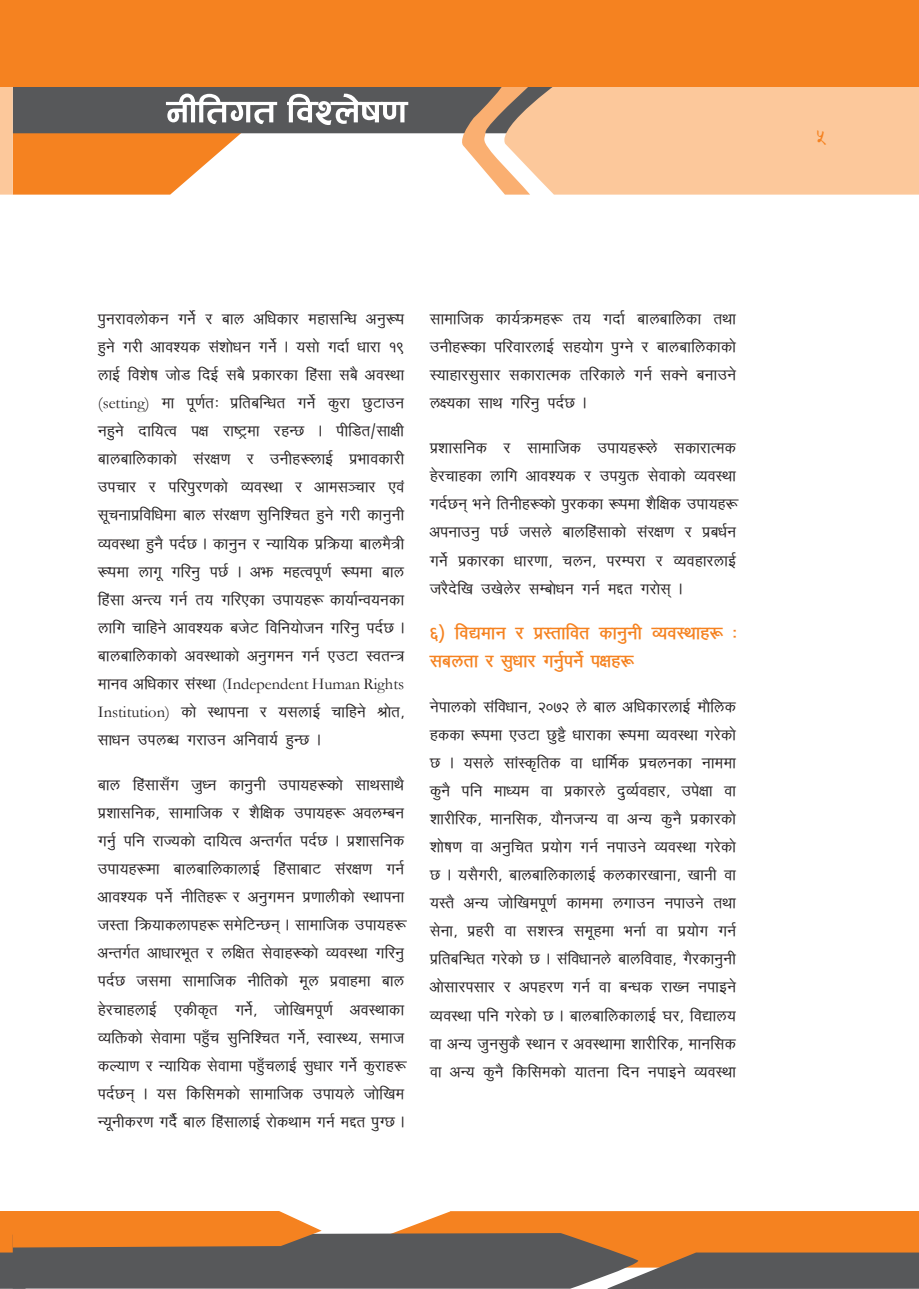
<style>
.page{position:relative;width:919px;height:1289px;background:#fff}
.page>*{position:absolute;margin:0;border:0;box-sizing:border-box;transform-origin:0 0}
.t1{font:800 22.5px/28px "Shreenath";color:#f58220}
.t2{font:700 19.5px/28px "Shreenath";color:#231f20}
.t3{font:18px "Fontasy Himali";color:#f58220}
.t4{font:16.5px "Garamond";color:#231f20}
.s1{font-family:"Garamond";font-weight:400;font-size:16.5px}
.s2{font-family:"Shreenath";font-weight:700;font-size:19.5px}
</style>
<div class="page">
<div style="left:408px;top:86px;width:47px;height:47px;background:#57585a"></div>
<div style="left:0;top:0;width:13px;height:86px;background:#f58220"></div>
<svg style="left:455px;top:86px;width:40px;height:97px"></svg>
<svg style="left:495px;top:86px;width:423px;height:109px;fill:#fcc89b"></svg>
<div style="left:13px;top:0;width:905px;height:86px;background:#f58220"></div>
<svg style="left:0;top:1211px;width:918px;height:77px"></svg>
<svg style="left:0;top:86px;width:408px;height:109px"></svg>
<p class="t2" style="left:98px;top:307px;width:310px">k'g/fjnf]sg ug]{ / afn clwsf/ dxf;lGw cg'¿k x'g] u/L cfjZos ;+zf]wg ug]{ . o;f] ubf{ wf/f !( nfO{ ljz]if hf]8 lbO{ ;a}k|sf/sf lx+;f ;a}cj:yf <span class="s1">(setting)</span> df k"0f{tM k|ltalGwt ug]{ s'/f 5'6fpg gx'g] bfloTj kIf /fi6«df /xG5 . kLl8t÷;fIfL afnaflnsfsf] ;+/If0f / pgLx¿nfO{ k|efjsf/L pkrf/ / kl/k'/0fsf] Joj:yf / cfd;~rf/ Pj+ ;"rgfk|ljlwdf afn ;+/If0f ;'lglZrt x'g]u/L sfg'gL Joj:yf x'g}kb{5 . sfg'g / Goflos k|lqmof afnd}qL ¿kdf nfu" ul/g' k5{ . cem dxTjk"0f{ ¿kdf afn lx+;f cGTo ug{ to ul/Psf pkfox¿ sfof{Gjogsf nflu rflxg]cfjZos ah]6 ljlgof]hg ul/g'kb{5 . afnaflnsfsf] cj:yfsf] cg'udg ug{ Pp6f :jtGq</p>
<p class="t4" style="left:98px;top:674px;width:308px"><span class="s2">dfgj clwsf/ ;+:yf</span> (Independent Human Rights</p>
<p class="t2" style="left:98px;top:699px;width:308px"><span class="s1">Institution)</span> sf] :yfkgf / o;nfO{ rflxg] &gt;f]t, ;fwg pknAw u/fpg clgjfo{ x'G5 .</p>
<p class="t2" style="left:98px;top:772px;width:316px">Affn lx+;f;Fu h'Wg sfg'gL pkfox¿sf] ;fy;fy} k|zf;lgs, ;fdflhs / z}lIfs pkfox¿ cjnDag ug{'klg /fHosf] bfloTj cGtu{t kb{5 . k|zf;lgs pkfox¿df afnaflnsfnfO{ lx+;faf6 ;+/If0f ug{ cfjZos kg]{ gLltx¿ / cg'udg k|0ffnLsf] :yfkgf h:tf lqmofsnfkx¿ ;d]l6G5g\ . ;fdflhs pkfox¿ cGtu{t cfwf/e"t / nlIft ;]jfx¿sf] Joj:yf ul/g' kb{5 h;df ;fdflhs gLltsf] d"n k|jfxdf afn x]/rfxnfO{ PsLs[t ug]{, hf]lvdk"0f{ cj:Yffsf Joltmsf] ;]jfdf kxF'r ;'lglZrt ug]{, :jf:Yo, ;dfh sNof0f / Goflos ;]jfdf kx'FrnfO{ ;'wf/ ug]{ s'/fx¿ kb{5g\ . o; lsl;dsf] ;fdflhs pkfon] hf]lvd Go"gLs/0f ub}{ afn lx+;fnfO{ /f]syfd ug{ d2t k'U5 .</p>
<p class="t2" style="left:429px;top:307px;width:314px">;fdflhs sfo{qmdx¿ Tfo ubf{ afnaflnsf tyf pgLx¿sf kl/jf/nfO{ ;xof]u k'Ug] / afnaflnsfsf] :ofxf/;';f/ ;sf/fTds tl/sfn] ug{ ;Sg] agfpg] nIosf ;fy ul/g'kb{5 .</p>
<p class="t2" style="left:429px;top:436px;width:312px">k|zf;lgs / ;fdflhs pkfox¿n] ;sf/fTds x]/rfxsf nflu cfjZos / pko'tm ;]jfsf] Joj:yf ub{5g\ eg]ltgLx¿sf]k'/ssf ¿kdf z}lIfs pkfox¿ ckgfpg' k5{ h;n] afnlx+;fsf] ;+/If0f / k|aw{g ug]{ k|sf/sf wf/0ff, rng, k/Dk/f / Jojxf/nfO{ h/}b]lv pv]n]/ ;Daf]wg ug{ d2t u/f];\ .</p>
<p class="t1" style="left:429px;top:621px;width:308px">^_ ljBdfg / k|:tfljt sfg'gL Joj:yfx¿ M ;antf / ;'wf/ ug{'kg]{ kIfx¿</p>
<p class="t2" style="left:429px;top:694px;width:314px">g]kfnsf];+ljwfg, @)&amp;@ n]afn clwsf/nfO{ df}lns xssf ¿kdf Pp6f 5'§}wf/fsf ¿kdf Joj:yf u/]sf] 5 . o;n] ;f+:s[lts jf wfld{s k|rngsf gfddf s'g} klg dfWod jf k|sf/n] b'Jo{jxf/, pk]Iff jf zf/Ll/s, dfgl;s, of}ghGo jf cGo s'g} k|sf/sf] zf]if0f jf cg'lrt k|of]u ug{ gkfpg] Joj:yf u/]sf] 5 . o;}u/L, afnaflnsfnfO{ snsf/vfgf, vfgL jf o:t} cGo hf]lvdk"0f{ sfddf nufpg gkfpg] tyf ;]gf, k|x/L jf ;z:q ;d"xdf egf{ jf k|of]u ug{ k|ltalGwt u/]sf]5 . ;+ljwfgn]afnljjfx, u}/sfg'gL cf];f/k;f/ / ckx/0f ug{ jf aGws /fVg gkfOg] Joj:yf klg u/]sf]5 . afnaflnsfnfO{ 3/, ljBfno jf cGo h'g;'s}:yfg / cj:yfdf zf/Ll/s, dfgl;s jf cGo s'g}lsl;dsf] oftgf lbg gkfOg] Joj:yf</p>
<p class="t3" style="left:816px;top:125px;width:13px">5</p>
</div>
